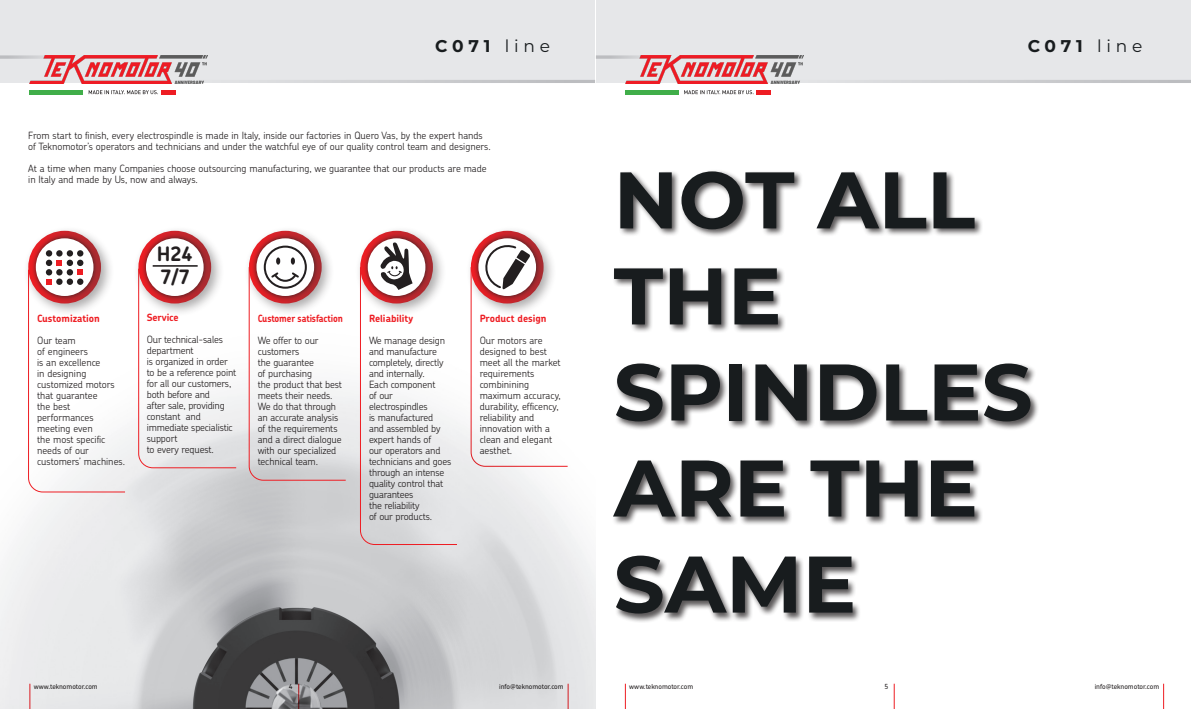
<style>
.page{position:relative;width:1191px;height:709px;background:#fff}
.page>*{position:absolute;margin:0;border:0;box-sizing:border-box;transform-origin:0 0}
.t1{font:700 80px/96px "Montserrat";color:#181c1e}
.t2{font:700 19.8px "Chevin Pro";color:#231f20}
.t3{font:700 17px "Montserrat";letter-spacing:.275em;color:#181c1e}
.t4{font:300 10px/11px "Chevin Pro";letter-spacing:-.01em;color:#231f20}
.t5{font:700 10px "Chevin Pro";letter-spacing:-.005em;color:#ee1d23}
.t6{font:700 10px "Chevin Pro";letter-spacing:-.005em;color:#ee1d23;scale:.9 1}
.t7{font:500 7px "Chevin Pro";color:#231f20}
.s1{font-weight:400}
</style>
<div class="page">
<div style="left:0;top:0;width:595px;height:83px;background:#e6e7e9"></div>
<svg style="left:276px;top:80px;width:319px;height:3px"></svg>
<svg style="left:0;top:55px;width:29px;height:4px"></svg>
<div style="left:29px;top:90px;width:54px;height:5px;background:#40ae49"></div>
<div style="left:161px;top:90px;width:14px;height:5px;background:#ee1d23"></div>
<svg style="left:89px;top:90px;width:69px;height:4px"></svg>
<img style="left:29px;top:55px;width:179px;height:28px">
<div style="left:596px;top:0;width:595px;height:83px;background:#e6e7e9"></div>
<svg style="left:873px;top:80px;width:318px;height:3px"></svg>
<svg style="left:596px;top:55px;width:29px;height:4px"></svg>
<div style="left:625px;top:90px;width:53px;height:5px;background:#40ae49"></div>
<div style="left:756px;top:90px;width:14px;height:5px;background:#ee1d23"></div>
<svg style="left:684px;top:90px;width:69px;height:4px"></svg>
<img style="left:625px;top:55px;width:179px;height:28px">
<svg style="left:1163px;top:683px;width:1px;height:26px"></svg>
<svg style="left:625px;top:683px;width:1px;height:26px"></svg>
<svg style="left:893px;top:683px;width:1px;height:26px"></svg>
<div style="left:473px;top:233px;width:67px;height:67px;background:#231f20;opacity:.75"></div>
<svg style="left:478px;top:238px;width:58px;height:58px"></svg>
<svg style="left:470px;top:243px;width:83px;height:49px"></svg>
<img style="left:0;top:292px;width:595px;height:417px">
<div style="left:244px;top:225px;width:91px;height:92px;background:#231f20;opacity:.37"></div>
<div style="left:252px;top:233px;width:67px;height:67px;background:#231f20;opacity:.75"></div>
<svg style="left:256px;top:238px;width:58px;height:58px"></svg>
<svg style="left:265px;top:247px;width:41px;height:41px"></svg>
<div style="left:264px;top:245px;width:43px;height:44px;border:2px solid #231f20;border-radius:50%"></div>
<svg style="left:249px;top:257px;width:97px;height:223px"></svg>
<div style="left:23px;top:225px;width:91px;height:92px;background:#231f20;opacity:.37"></div>
<div style="left:31px;top:233px;width:67px;height:67px;background:#231f20;opacity:.75"></div>
<div style="left:36px;top:238px;width:57px;height:58px;background:#fff;border-radius:50%"></div>
<svg style="left:28px;top:250px;width:98px;height:242px"></svg>
<div style="left:355px;top:225px;width:91px;height:92px;background:#231f20;opacity:.37"></div>
<div style="left:363px;top:233px;width:67px;height:67px;background:#231f20;opacity:.75"></div>
<svg style="left:368px;top:238px;width:57px;height:58px"></svg>
<svg style="left:360px;top:242px;width:97px;height:303px"></svg>
<svg style="left:138px;top:292px;width:99px;height:176px"></svg>
<div style="left:133px;top:225px;width:91px;height:92px;background:#231f20;opacity:.37"></div>
<svg style="left:138px;top:231px;width:73px;height:72px"></svg>
<div style="left:141px;top:233px;width:67px;height:67px;background:#231f20;opacity:.75"></div>
<div style="left:146px;top:238px;width:58px;height:58px;background:#fff;border-radius:50%"></div>
<hr style="left:153px;top:265px;width:45px;height:2px;background:#231f20">
<div style="left:612px;top:170px;width:427px;height:453px;background:#231f20;opacity:.75"></div>
<h3 class="t3" style="left:435px;top:33px;width:116px">C071 <span class="s1">line</span></h3>
<h3 class="t3" style="left:1027px;top:33px;width:116px">C071 <span class="s1">line</span></h3>
<p class="t4" style="left:28px;top:130px;width:456px">From start to finish, every electrospindle is made in Italy, inside our factories in Quero Vas, by the expert hands</p>
<p class="t4" style="left:28px;top:141px;width:464px">of Teknomotor’s operators and technicians and under the watchful eye of our quality control team and designers.</p>
<p class="t4" style="left:28px;top:163px;width:460px">At a time when many Companies choose outsourcing manufacturing, we guarantee that our products are made</p>
<p class="t4" style="left:28px;top:174px;width:171px">in Italy and made by Us, now and always.</p>
<p class="t5" style="left:37px;top:312px;width:64px">Customization</p>
<p class="t4" style="left:37px;top:335px;width:40px">Our team</p>
<p class="t4" style="left:37px;top:346px;width:52px">of engineers</p>
<p class="t4" style="left:37px;top:357px;width:65px">is an excellence</p>
<p class="t4" style="left:37px;top:368px;width:79px">in designing customized motors that guarantee</p>
<p class="t4" style="left:37px;top:401px;width:58px">the best performances meeting even</p>
<p class="t4" style="left:37px;top:434px;width:89px">the most specific needs of our customers’ machines.</p>
<p class="t2" style="left:157px;top:241px;width:37px">H24</p>
<p class="t2" style="left:160px;top:263px;width:31px">7/7</p>
<p class="t5" style="left:147px;top:311px;width:33px">Service</p>
<p class="t4" style="left:147px;top:334px;width:78px">Our technical-sales department</p>
<p class="t4" style="left:147px;top:356px;width:83px">is organized in order</p>
<p class="t4" style="left:147px;top:367px;width:91px">to be a reference point for all our customers, both before and<br>after sale, providing constant and immediate specialistic support</p>
<p class="t4" style="left:147px;top:444px;width:68px">to every request.</p>
<p class="t6" style="left:258px;top:312px;width:96px">Customer satisfaction</p>
<p class="t4" style="left:258px;top:335px;width:62px">We offer to our customers</p>
<p class="t4" style="left:258px;top:357px;width:58px">the guarantee</p>
<p class="t4" style="left:258px;top:368px;width:56px">of purchasing</p>
<p class="t4" style="left:258px;top:379px;width:86px">the product that best meets their needs.<br>We do that through an accurate analysis of the requirements and a direct dialogue with our specialized technical team.</p>
<p class="t5" style="left:369px;top:312px;width:46px">Reliability</p>
<p class="t4" style="left:369px;top:335px;width:78px">We manage design and manufacture completely, directly and internally.</p>
<p class="t4" style="left:369px;top:379px;width:68px">Each component</p>
<p class="t4" style="left:369px;top:390px;width:25px">of our</p>
<p class="t4" style="left:369px;top:401px;width:84px">electrospindles<br>is manufactured<br>and assembled by expert hands of<br>our operators and technicians and goes through an intense quality control that guarantees</p>
<p class="t4" style="left:369px;top:500px;width:52px">the reliability</p>
<p class="t4" style="left:369px;top:511px;width:65px">of our products.</p>
<p class="t5" style="left:479px;top:312px;width:68px">Product design</p>
<p class="t4" style="left:479px;top:335px;width:83px">Our motors are designed to best meet all the market requirements combinining maximum accuracy, durability, efficency, reliability and innovation with a clean and elegant aesthet.</p>
<p class="t1" style="left:613px;top:148px;width:420px">NOT ALL<br>THE<br>SPINDLES<br>ARE THE<br>SAME</p>
<p class="t7" style="left:34px;top:681px;width:65px">www.teknomotor.com</p>
<p class="t7" style="left:289px;top:681px;width:5px">4</p>
<p class="t7" style="left:499px;top:681px;width:66px">info@teknomotor.com</p>
<p class="t7" style="left:629px;top:681px;width:65px">www.teknomotor.com</p>
<p class="t7" style="left:884px;top:681px;width:5px">5</p>
<p class="t7" style="left:1094px;top:681px;width:66px">info@teknomotor.com</p>
</div>
